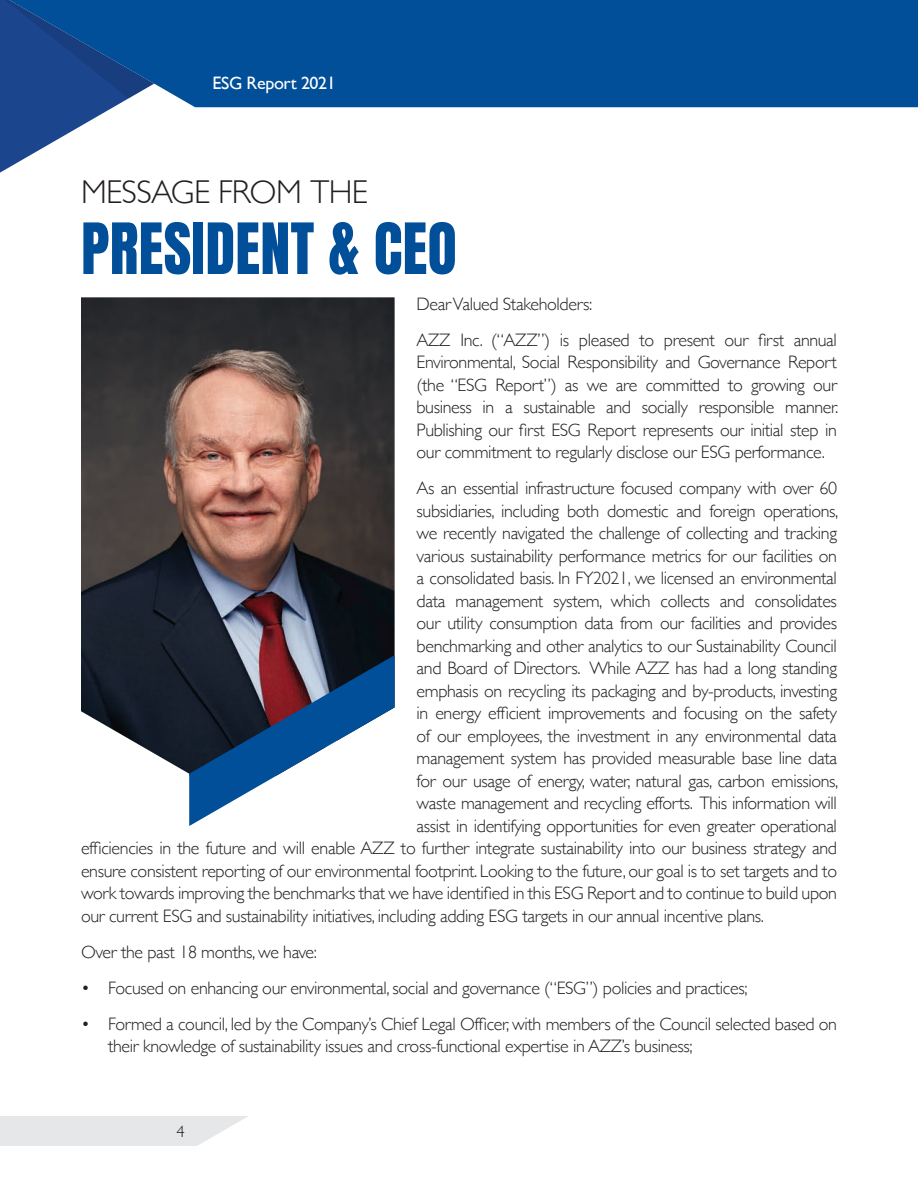
<style>
.page{position:relative;width:918px;height:1188px;background:#fff}
.page>*{position:absolute;margin:0;border:0;box-sizing:border-box;transform-origin:0 0}
.Title_7{font:60px "Anton";letter-spacing:.005em;color:#014e99}
.Title_3{font:300 33px "Gill Sans";letter-spacing:-.02em;color:#231f20}
.Body_Text{font:300 18px/22.5px "Gill Sans";letter-spacing:-.02em;color:#231f20;text-align:justify}
.t1{font:18px "Gill Sans";letter-spacing:-.02em;color:#fff}
.t2{font:300 16.5px "Gill Sans";color:#231f20}
</style>
<div class="page">
<svg style="left:0;top:1116px;width:248px;height:30px;background:#e8e9eb"></svg>
<div style="left:154px;top:0;width:764px;height:107px;background:#014e99"></div>
<svg style="left:0;top:0;width:154px;height:173px"></svg>
<img style="left:81px;top:297px;width:314px;height:477px">
<svg style="left:189px;top:655px;width:206px;height:171px"></svg>
<p class="t1" style="left:212px;top:73px;width:125px">ESG Report 2021</p>
<p class="Title_3" style="left:81px;top:166px;width:289px">MESSAGE FROM THE</p>
<p class="Title_7" style="left:81px;top:218px;width:377px">PRESIDENT &amp; CEO</p>
<p class="Body_Text" style="left:417px;top:292px;width:177px">Dear Valued Stakeholders:</p>
<p class="Body_Text" style="left:417px;top:328px;width:423px">AZZ Inc. (“AZZ”) is pleased to present our first annual Environmental, Social Responsibility and Governance Report (the “ESG Report”) as we are committed to growing our business in a sustainable and socially responsible manner.<br>Publishing our first ESG Report represents our initial step in our commitment to regularly disclose our ESG performance.</p>
<p class="Body_Text" style="left:417px;top:476px;width:422px">As an essential infrastructure focused company with over 60</p>
<p class="Body_Text" style="left:417px;top:499px;width:423px">subsidiaries, including both domestic and foreign operations,</p>
<p class="Body_Text" style="left:417px;top:521px;width:422px">we recently navigated the challenge of collecting and tracking</p>
<p class="Body_Text" style="left:417px;top:544px;width:422px">various sustainability performance metrics for our facilities on</p>
<p class="Body_Text" style="left:417px;top:566px;width:422px">a consolidated basis. In FY2021, we licensed an environmental</p>
<p class="Body_Text" style="left:417px;top:589px;width:422px">data management system, which collects and consolidates</p>
<p class="Body_Text" style="left:417px;top:611px;width:422px">our utility consumption data from our facilities and provides</p>
<p class="Body_Text" style="left:417px;top:634px;width:422px">benchmarking and other analytics to our Sustainability Council</p>
<p class="Body_Text" style="left:417px;top:656px;width:422px">and Board of Directors. While AZZ has had a long standing</p>
<p class="Body_Text" style="left:417px;top:679px;width:422px">emphasis on recycling its packaging and by-products, investing</p>
<p class="Body_Text" style="left:417px;top:701px;width:422px">in energy efficient improvements and focusing on the safety</p>
<p class="Body_Text" style="left:417px;top:724px;width:422px">of our employees, the investment in any environmental data</p>
<p class="Body_Text" style="left:417px;top:746px;width:422px">management system has provided measurable base line data</p>
<p class="Body_Text" style="left:417px;top:769px;width:423px">for our usage of energy, water, natural gas, carbon emissions,</p>
<p class="Body_Text" style="left:417px;top:791px;width:422px">waste management and recycling efforts. This information will</p>
<p class="Body_Text" style="left:417px;top:814px;width:422px">assist in identifying opportunities for even greater operational</p>
<p class="Body_Text" style="left:81px;top:836px;width:758px">efficiencies in the future and will enable AZZ to further integrate sustainability into our business strategy and</p>
<p class="Body_Text" style="left:81px;top:859px;width:758px">ensure consistent reporting of our environmental footprint. Looking to the future, our goal is to set targets and to</p>
<p class="Body_Text" style="left:81px;top:881px;width:758px">work towards improving the benchmarks that we have identified in this ESG Report and to continue to build upon</p>
<p class="Body_Text" style="left:81px;top:904px;width:685px">our current ESG and sustainability initiatives, including adding ESG targets in our annual incentive plans.</p>
<p class="Body_Text" style="left:81px;top:940px;width:238px">Over the past 18 months, we have:</p>
<p class="Body_Text" style="left:81px;top:976px;width:668px">• Focused on enhancing our environmental, social and governance (“ESG”) policies and practices;</p>
<p class="Body_Text" style="left:108px;top:1012px;width:731px;text-indent:-27px">• Formed a council, led by the Company’s Chief Legal Officer, with members of the Council selected based on their knowledge of sustainability issues and cross-functional expertise in AZZ’s business;</p>
<p class="t2" style="left:177px;top:1118px;width:10px">4</p>
</div>
